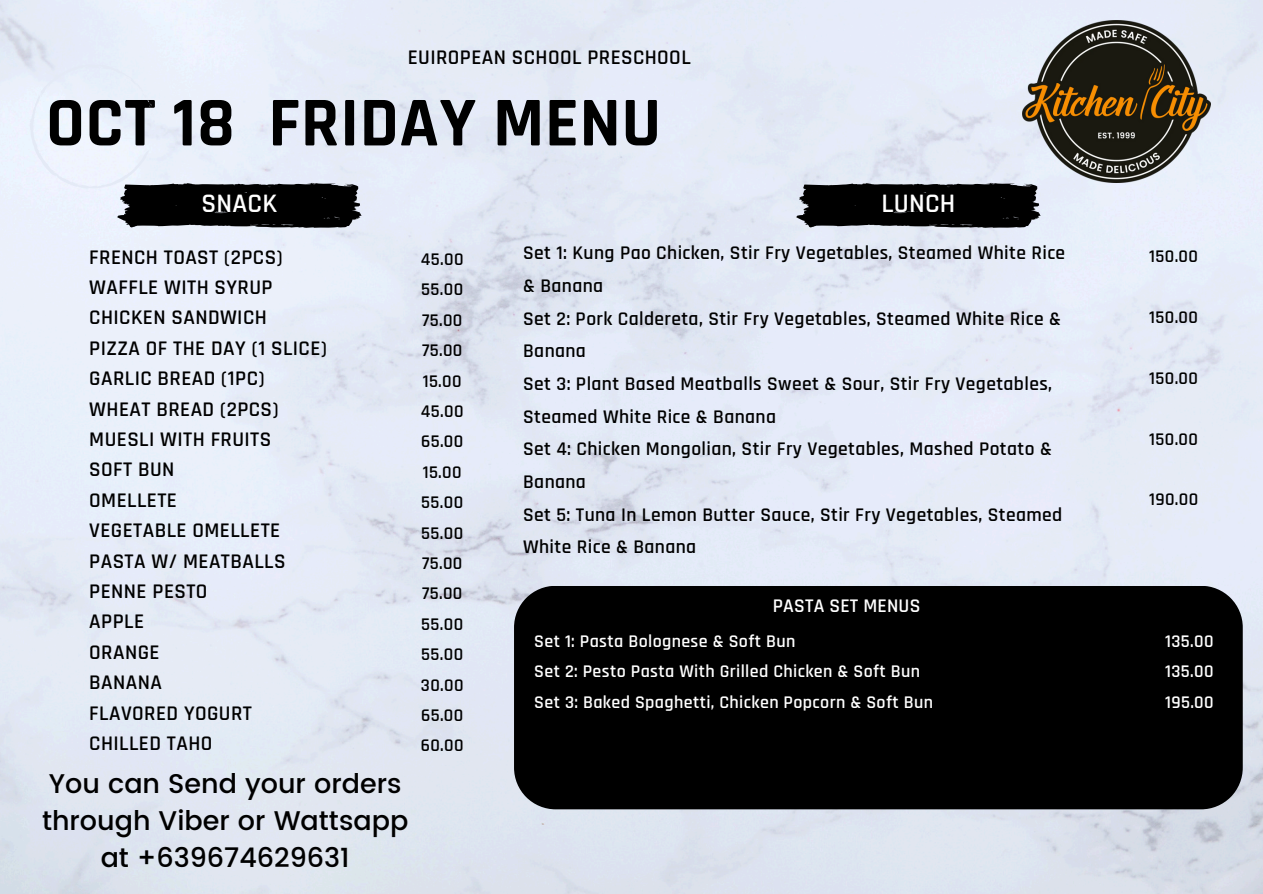
<style>
.page{position:relative;width:1263px;height:894px;background:#fff}
.page>*{position:absolute;margin:0;border:0;box-sizing:border-box;transform-origin:0 0}
.t1{font:700 70.65px "Rajdhani";letter-spacing:.01em;color:#000}
.t2{font:500 27px/37.2px "Poppins";color:#000;text-align:center}
.t3{font:600 27px "Rajdhani";letter-spacing:.01em;color:#fff}
.t4{font:600 21px/30.3px "Rajdhani";letter-spacing:.02em;color:#000}
.t5{font:600 19.5px/32.7px "Rajdhani";letter-spacing:.02em;color:#000}
.t6{font:600 19.5px "Rajdhani";letter-spacing:.01em;color:#fff}
.t7{font:600 18px "Rajdhani";letter-spacing:.02em;color:#fff}
.t8{font:600 18px "Rajdhani";letter-spacing:.02em;color:#000}
</style>
<div class="page">
<img style="left:0;top:0;width:1263px;height:893px">
<svg style="left:796px;top:183px;width:244px;height:45px"></svg>
<div style="left:514px;top:585px;width:729px;height:224px;background:#000"></div>
<svg style="left:13px;top:47px;width:348px;height:181px"></svg>
<img style="left:1023px;top:20px;width:187px;height:162px">
<p class="t4" style="left:408px;top:42px;width:284px">EUIROPEAN SCHOOL PRESCHOOL</p>
<p class="t1" style="left:46px;top:80px;width:617px">OCT 18 FRIDAY MENU</p>
<p class="t3" style="left:201px;top:186px;width:77px">SNACK</p>
<p class="t3" style="left:881px;top:186px;width:76px">LUNCH</p>
<p class="t4" style="left:89px;top:242px;width:239px">FRENCH TOAST (2PCS)<br>WAFFLE WITH SYRUP<br>CHICKEN SANDWICH<br>PIZZA OF THE DAY (1 SLICE)<br>GARLIC BREAD (1PC)<br>WHEAT BREAD (2PCS)<br>MUESLI WITH FRUITS<br>SOFT BUN<br>OMELLETE<br>VEGETABLE OMELLETE<br>PASTA W/ MEATBALLS<br>PENNE PESTO<br>APPLE<br>ORANGE<br>BANANA<br>FLAVORED YOGURT<br>CHILLED TAHO</p>
<p class="t8" style="left:421px;top:248px;width:44px">45.00</p>
<h4 class="t8" style="left:421px;top:278px;width:43px">55.00</h4>
<h1 class="t8" style="left:422px;top:309px;width:42px">75.00</h1>
<p class="t8" style="left:422px;top:339px;width:42px">75.00</p>
<h2 class="t8" style="left:423px;top:370px;width:40px">15.00</h2>
<p class="t8" style="left:421px;top:400px;width:44px">45.00</p>
<h2 class="t8" style="left:421px;top:430px;width:44px">65.00</h2>
<h5 class="t8" style="left:423px;top:461px;width:40px">15.00</h5>
<h4 class="t8" style="left:421px;top:491px;width:43px">55.00</h4>
<p class="t8" style="left:421px;top:521px;width:43px">55.00</p>
<p class="t8" style="left:422px;top:552px;width:42px">75.00</p>
<p class="t8" style="left:422px;top:582px;width:42px">75.00</p>
<p class="t8" style="left:421px;top:613px;width:43px">55.00</p>
<p class="t8" style="left:421px;top:643px;width:43px">55.00</p>
<p class="t8" style="left:421px;top:673px;width:44px">30.00</p>
<p class="t8" style="left:421px;top:704px;width:44px">65.00</p>
<p class="t8" style="left:421px;top:734px;width:44px">60.00</p>
<p class="t2" style="left:42px;top:764px;width:368px">You can Send your orders through Viber or Wattsapp at +639674629631</p>
<p class="t5" style="left:523px;top:237px;width:544px">Set 1: Kung Pao Chicken, Stir Fry Vegetables, Steamed White Rice &amp; Banana<br>Set 2: Pork Caldereta, Stir Fry Vegetables, Steamed White Rice &amp; Banana<br>Set 3: Plant Based Meatballs Sweet &amp; Sour, Stir Fry Vegetables, Steamed White Rice &amp; Banana<br>Set 4: Chicken Mongolian, Stir Fry Vegetables, Mashed Potato &amp; Banana<br>Set 5: Tuna In Lemon Butter Sauce, Stir Fry Vegetables, Steamed White Rice &amp; Banana</p>
<p class="t6" style="left:773px;top:594px;width:149px">PASTA SET MENUS</p>
<p class="t7" style="left:534px;top:629px;width:263px">Set 1: Pasta Bolognese &amp; Soft Bun</p>
<p class="t7" style="left:534px;top:660px;width:387px">Set 2: Pesto Pasta With Grilled Chicken &amp; Soft Bun</p>
<p class="t7" style="left:534px;top:690px;width:400px">Set 3: Baked Spaghetti, Chicken Popcorn &amp; Soft Bun</p>
<p class="t8" style="left:1149px;top:245px;width:50px">150.00</p>
<p class="t8" style="left:1149px;top:306px;width:50px">150.00</p>
<p class="t8" style="left:1149px;top:367px;width:50px">150.00</p>
<p class="t8" style="left:1149px;top:427px;width:50px">150.00</p>
<p class="t8" style="left:1149px;top:488px;width:51px">190.00</p>
<p class="t7" style="left:1165px;top:629px;width:50px">135.00</p>
<h4 class="t7" style="left:1165px;top:660px;width:50px">135.00</h4>
<p class="t7" style="left:1165px;top:690px;width:50px">195.00</p>
</div>
